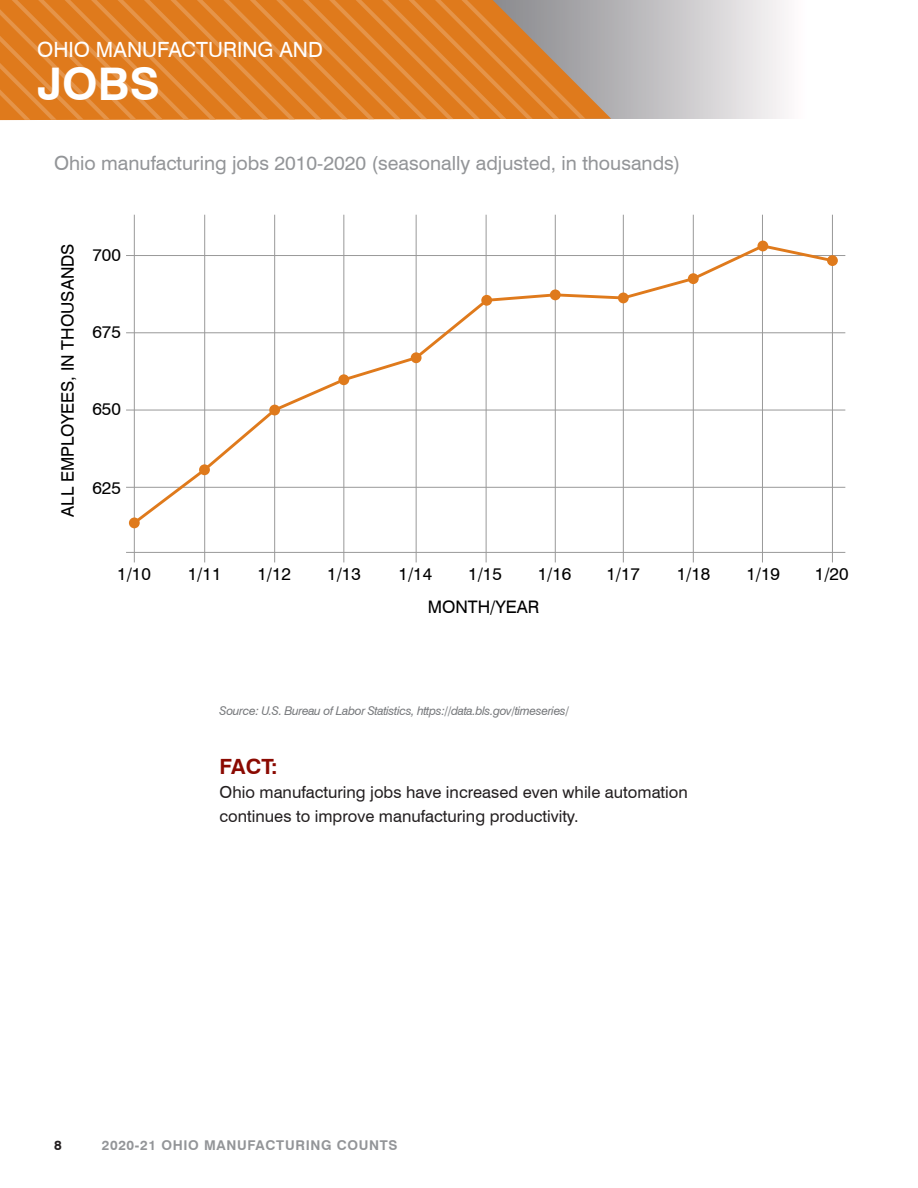
<style>
.page{position:relative;width:918px;height:1188px;background:#fff}
.page>*{position:absolute;margin:0;border:0;box-sizing:border-box;transform-origin:0 0}
.t1{font:700 45px "Swiss 721 BT";color:#fff}
.t2{font:21px "Swiss 721 BT";color:#fff}
.Green_Subhead{font:700 21px "Swiss 721 BT";color:#8b0a02}
.Italic_Sub{font:19.5px "Swiss 721 BT";color:#939598}
.t3{font:17.25px "Swiss 721 BT";color:#000}
.Fact{font:16.5px/24px "Swiss 721 BT";color:#231f20}
.t4{font:700 13.5px "Swiss 721 BT";letter-spacing:.05em;color:#939598}
.t5{font:700 13.5px "Swiss 721 BT";color:#231f20}
.Source{font:italic 12px "Swiss 721 BT";letter-spacing:-.03em;color:#787a7d}
</style>
<div class="page">
<svg style="left:611px;top:0;width:173px;height:119px;background:#d2d0d2"></svg>
<svg style="left:348px;top:0;width:263px;height:120px;background:#b7aca4"></svg>
<svg style="left:0;top:0;width:586px;height:119px;background:#dc812c"></svg>
<hr style="left:126px;top:487px;width:719px;height:1px;background:#999">
<hr style="left:126px;top:552px;width:719px;height:1px;background:#999">
<hr style="left:126px;top:332px;width:719px;height:1px;background:#999">
<hr style="left:126px;top:255px;width:719px;height:1px;background:#999">
<hr style="left:126px;top:410px;width:719px;height:1px;background:#999">
<hr style="left:204px;top:215px;width:1px;height:347px;background:#999">
<hr style="left:134px;top:215px;width:1px;height:347px;background:#999">
<hr style="left:274px;top:215px;width:1px;height:347px;background:#999">
<hr style="left:343px;top:215px;width:1px;height:347px;background:#999">
<hr style="left:416px;top:215px;width:1px;height:347px;background:#999">
<hr style="left:486px;top:215px;width:1px;height:347px;background:#999">
<hr style="left:555px;top:215px;width:1px;height:347px;background:#999">
<hr style="left:623px;top:215px;width:1px;height:347px;background:#999">
<hr style="left:693px;top:215px;width:1px;height:347px;background:#999">
<hr style="left:762px;top:215px;width:1px;height:347px;background:#999">
<hr style="left:832px;top:215px;width:1px;height:347px;background:#999">
<div style="left:757px;top:241px;width:11px;height:10px;background:#df7a1c;border-radius:50%"></div>
<svg style="left:827px;top:255px;width:11px;height:11px"></svg>
<svg style="left:130px;top:243px;width:706px;height:284px"></svg>
<p class="t2" style="left:37px;top:36px;width:287px">OHIO MANUFACTURING AND</p>
<h1 class="t1" style="left:37px;top:57px;width:124px">JOBS</h1>
<p class="Italic_Sub" style="left:54px;top:151px;width:628px">Ohio manufacturing jobs 2010-2020 (seasonally adjusted, in thousands)</p>
<p class="t3" style="left:57px;top:517px;width:275px;rotate:-90deg">ALL EMPLOYEES, IN THOUSANDS</p>
<p class="t3" style="left:92px;top:244px;width:30px">700</p>
<p class="t3" style="left:92px;top:321px;width:30px">675</p>
<p class="t3" style="left:92px;top:398px;width:30px">650</p>
<p class="t3" style="left:92px;top:477px;width:30px">625</p>
<p class="t3" style="left:117px;top:564px;width:35px">1/10</p>
<p class="t3" style="left:188px;top:564px;width:35px">1/11</p>
<p class="t3" style="left:257px;top:564px;width:35px">1/12</p>
<p class="t3" style="left:327px;top:564px;width:35px">1/13</p>
<p class="t3" style="left:399px;top:564px;width:35px">1/14</p>
<p class="t3" style="left:468px;top:564px;width:35px">1/15</p>
<p class="t3" style="left:538px;top:564px;width:35px">1/16</p>
<p class="t3" style="left:606px;top:564px;width:35px">1/17</p>
<p class="t3" style="left:677px;top:564px;width:35px">1/18</p>
<p class="t3" style="left:746px;top:564px;width:35px">1/19</p>
<p class="t3" style="left:815px;top:564px;width:35px">1/20</p>
<p class="t3" style="left:428px;top:597px;width:113px">MONTH/YEAR</p>
<p class="Source" style="left:220px;top:703px;width:351px">Source: U.S. Bureau of Labor Statistics, https://data.bls.gov/timeseries/</p>
<p class="Green_Subhead" style="left:220px;top:753px;width:59px">FACT:</p>
<p class="Fact" style="left:220px;top:780px;width:470px">Ohio manufacturing jobs have increased even while automation continues to improve manufacturing productivity.</p>
<p class="t5" style="left:54px;top:1137px;width:9px">8</p>
<p class="t4" style="left:102px;top:1137px;width:297px">2020-21 OHIO MANUFACTURING COUNTS</p>
</div>
